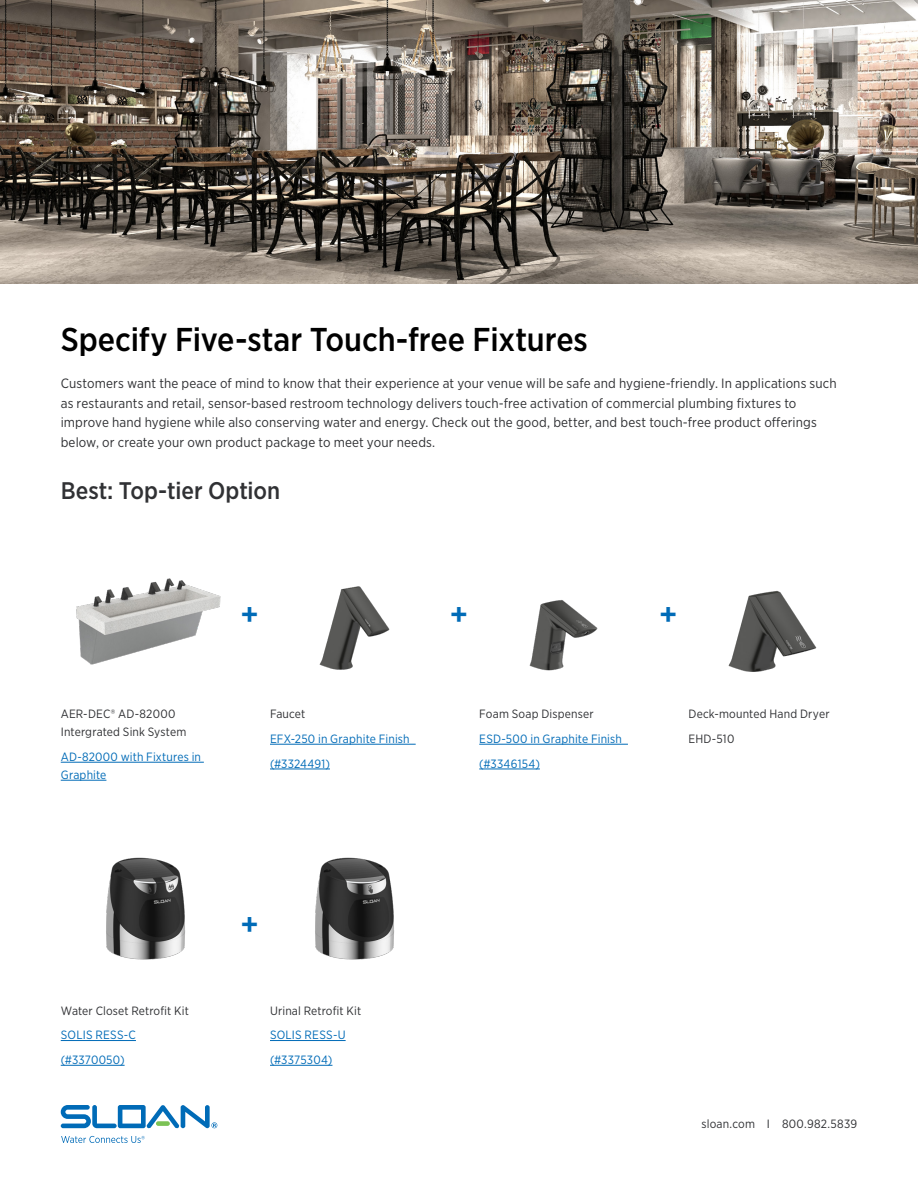
<style>
.page{position:relative;width:918px;height:1188px;background:#fff}
.page>*{position:absolute;margin:0;border:0;box-sizing:border-box;transform-origin:0 0}
.t1{font:500 33px "Gotham Narrow";color:#000}
.t2{font:500 33px "Gotham Narrow";color:#006bb7}
.t3{font:500 24px "Gotham Narrow";color:#303134}
.large{font:13.5px/19.5px "Gotham Narrow";letter-spacing:.01em;color:#303134}
.base{font:12px/18px "Gotham Narrow";letter-spacing:.015em;color:#303134}
.base-2{font:12px/18px "Gotham Narrow";letter-spacing:.015em;color:#006bb7}
</style>
<div class="page">
<svg style="left:61px;top:1105px;width:156px;height:24px"></svg>
<svg style="left:61px;top:1136px;width:84px;height:7px"></svg>
<img style="left:0;top:0;width:918px;height:284px">
<hr style="left:61px;top:762px;width:143px;height:1px;background:#006bb7">
<hr style="left:61px;top:780px;width:45px;height:1px;background:#006bb7">
<img style="left:76px;top:578px;width:145px;height:87px">
<hr style="left:270px;top:744px;width:146px;height:1px;background:#006bb7">
<hr style="left:270px;top:769px;width:60px;height:1px;background:#006bb7">
<img style="left:319px;top:586px;width:71px;height:84px">
<hr style="left:479px;top:744px;width:149px;height:1px;background:#006bb7">
<hr style="left:479px;top:769px;width:61px;height:1px;background:#006bb7">
<img style="left:529px;top:600px;width:69px;height:71px">
<img style="left:728px;top:590px;width:89px;height:82px">
<hr style="left:61px;top:1040px;width:75px;height:1px;background:#006bb7">
<hr style="left:61px;top:1065px;width:64px;height:1px;background:#006bb7">
<img style="left:106px;top:857px;width:80px;height:103px">
<hr style="left:270px;top:1040px;width:76px;height:1px;background:#006bb7">
<hr style="left:270px;top:1065px;width:62px;height:1px;background:#006bb7">
<img style="left:315px;top:857px;width:80px;height:103px">
<p class="t1" style="left:61px;top:318px;width:529px">Specify Five-star Touch-free Fixtures</p>
<p class="large" style="left:61px;top:373px;width:777px">Customers want the peace of mind to know that their experience at your venue will be safe and hygiene-friendly. In applications such as restaurants and retail, sensor-based restroom technology delivers touch-free activation of commercial plumbing fixtures to improve hand hygiene while also conserving water and energy. Check out the good, better, and best touch-free product offerings below, or create your own product package to meet your needs.</p>
<p class="t3" style="left:61px;top:475px;width:221px">Best: Top-tier Option</p>
<p class="base" style="left:61px;top:705px;width:127px">AER-DEC® AD-82000<br>Intergrated Sink System</p>
<p class="base-2" style="left:61px;top:748px;width:142px">AD-82000 with Fixtures in<br>Graphite</p>
<p class="t2" style="left:241px;top:593px;width:20px">+</p>
<p class="t2" style="left:450px;top:593px;width:20px">+</p>
<p class="t2" style="left:659px;top:593px;width:20px">+</p>
<p class="base" style="left:270px;top:705px;width:37px">Faucet</p>
<p class="base-2" style="left:270px;top:730px;width:141px">EFX-250 in Graphite Finish</p>
<p class="base-2" style="left:270px;top:754px;width:61px">(#3324491)</p>
<p class="base" style="left:479px;top:705px;width:116px">Foam Soap Dispenser</p>
<p class="base-2" style="left:479px;top:730px;width:144px">ESD-500 in Graphite Finish</p>
<p class="base-2" style="left:479px;top:754px;width:62px">(#3346154)</p>
<p class="base" style="left:688px;top:705px;width:143px">Deck-mounted Hand Dryer</p>
<p class="base" style="left:688px;top:730px;width:47px">EHD-510</p>
<p class="base" style="left:61px;top:1001px;width:130px">Water Closet Retrofit Kit</p>
<p class="base-2" style="left:61px;top:1026px;width:77px">SOLIS RESS-C</p>
<p class="base-2" style="left:61px;top:1051px;width:65px">(#3370050)</p>
<p class="t2" style="left:241px;top:903px;width:20px">+</p>
<p class="base" style="left:270px;top:1001px;width:93px">Urinal Retrofit Kit</p>
<p class="base-2" style="left:270px;top:1026px;width:77px">SOLIS RESS-U</p>
<p class="base-2" style="left:270px;top:1051px;width:64px">(#3375304)</p>
<p class="base" style="left:702px;top:1115px;width:157px">sloan.com I 800.982.5839</p>
</div>
